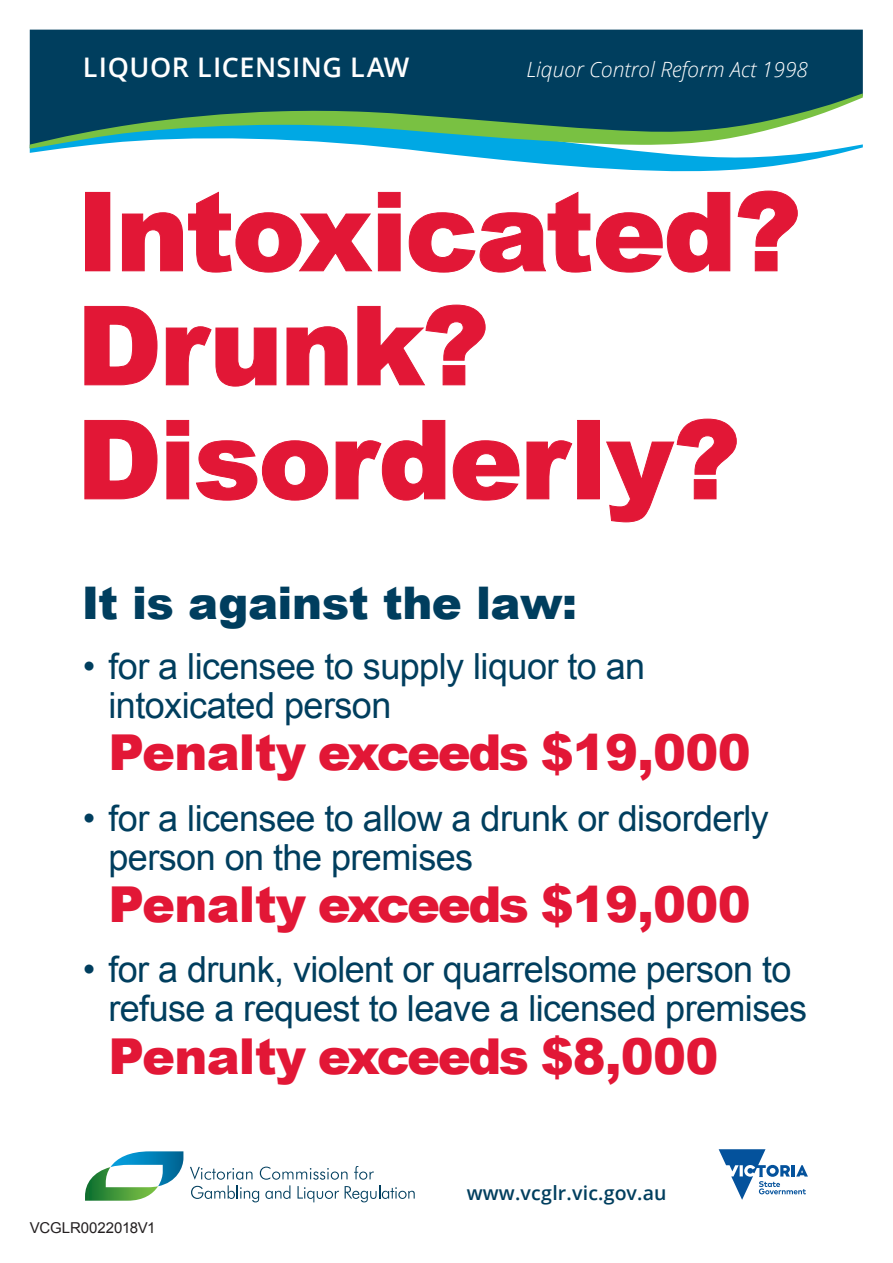
<style>
.page{position:relative;width:893px;height:1263px;background:#fff}
.page>*{position:absolute;margin:0;border:0;box-sizing:border-box;transform-origin:0 0}
.t1{font:900 109.5px "Arial";letter-spacing:-.02em;color:#e21736}
.t2{font:900 49.5px "Arial";letter-spacing:-.015em;color:#e21736}
.t3{font:900 45px "Arial";letter-spacing:-.01em;color:#003e5e}
.t4{font:36px/39px "Arial";letter-spacing:-.015em;color:#003e5e}
.t5{font:600 27px "Open Sans";letter-spacing:.02em;color:#fff}
.t6{font:italic 300 21px "Open Sans";color:#fff}
.t7{font:600 19.5px "Open Sans";letter-spacing:.01em;color:#003e5e}
.t8{font:15px "Arial";letter-spacing:-.005em;color:#231f20}
</style>
<div class="page">
<div style="left:85px;top:192px;width:25px;height:79px;border:1px solid #e21736"></div>
<svg style="left:122px;top:191px;width:279px;height:82px"></svg>
<svg style="left:408px;top:191px;width:323px;height:82px"></svg>
<svg style="left:737px;top:190px;width:61px;height:82px"></svg>
<svg style="left:84px;top:306px;width:74px;height:80px"></svg>
<svg style="left:166px;top:326px;width:111px;height:61px"></svg>
<svg style="left:286px;top:326px;width:62px;height:60px"></svg>
<svg style="left:357px;top:304px;width:129px;height:82px"></svg>
<svg style="left:84px;top:420px;width:74px;height:80px"></svg>
<svg style="left:166px;top:420px;width:23px;height:80px"></svg>
<svg style="left:196px;top:440px;width:132px;height:61px"></svg>
<svg style="left:335px;top:420px;width:111px;height:81px"></svg>
<svg style="left:452px;top:440px;width:68px;height:61px"></svg>
<svg style="left:526px;top:440px;width:47px;height:60px"></svg>
<div style="left:577px;top:420px;width:23px;height:79px;border:1px solid #e21736"></div>
<svg style="left:606px;top:418px;width:131px;height:105px"></svg>
<svg style="left:190px;top:1166px;width:225px;height:36px"></svg>
<svg style="left:85px;top:1151px;width:98px;height:50px"></svg>
<svg style="left:719px;top:1149px;width:89px;height:51px"></svg>
<div style="left:30px;top:30px;width:833px;height:63px;background:#003e5e"></div>
<svg style="left:30px;top:149px;width:827px;height:23px"></svg>
<svg style="left:30px;top:93px;width:833px;height:56px"></svg>
<p class="t5" style="left:83px;top:49px;width:328px">LIQUOR LICENSING LAW</p>
<p class="t6" style="left:526px;top:55px;width:283px">Liquor Control Reform Act 1998</p>
<p class="t1" style="left:77px;top:152px;width:726px">Intoxicated?</p>
<p class="t1" style="left:77px;top:266px;width:414px">Drunk?</p>
<p class="t1" style="left:77px;top:380px;width:665px">Disorderly?</p>
<p class="t3" style="left:82px;top:570px;width:497px">It is against the law:</p>
<p class="t4" style="left:108px;top:647px;width:538px;text-indent:-26px">• for a licensee to supply liquor to an intoxicated person</p>
<p class="t2" style="left:108px;top:717px;width:644px">Penalty exceeds $19,000</p>
<p class="t4" style="left:108px;top:799px;width:662px;text-indent:-26px">• for a licensee to allow a drunk or disorderly person on the premises</p>
<p class="t2" style="left:108px;top:868px;width:644px">Penalty exceeds $19,000</p>
<p class="t4" style="left:108px;top:950px;width:700px;text-indent:-26px">• for a drunk, violent or quarrelsome person to refuse a request to leave a licensed premises</p>
<p class="t2" style="left:108px;top:1020px;width:612px">Penalty exceeds $8,000</p>
<p class="t8" style="left:30px;top:1218px;width:127px">VCGLR0022018V1</p>
<p class="t7" style="left:467px;top:1180px;width:201px">www.vcglr.vic.gov.au</p>
</div>
